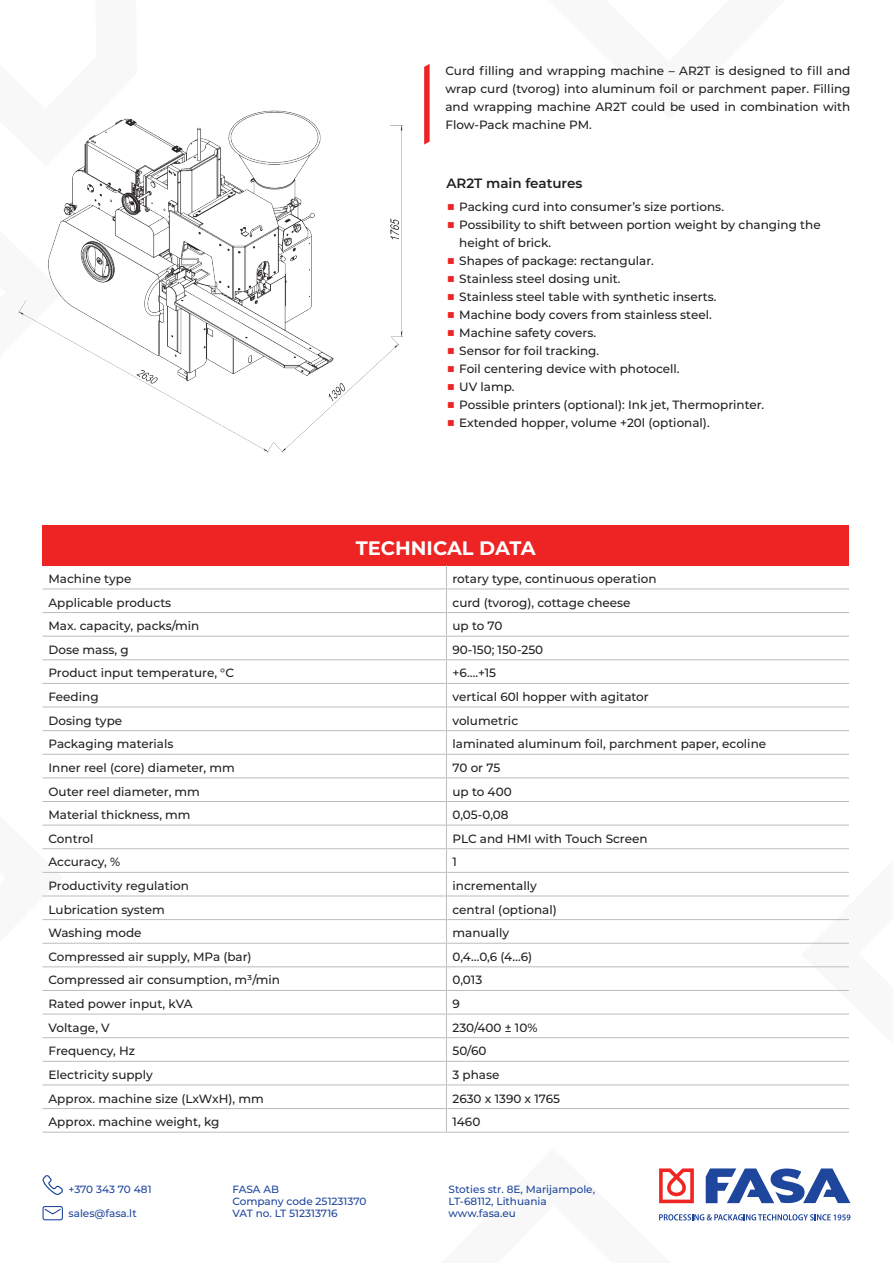
<style>
.page{position:relative;width:893px;height:1263px;background:#fff}
.page>*{position:absolute;margin:0;border:0;box-sizing:border-box;transform-origin:0 0}
.Lentelės_pav{font:700 19.5px "Montserrat";color:#fff}
.Main_features_Pav{font:600 13.5px "Montserrat";color:#231f20}
.Tekstas_lentelės{font:500 12px "Montserrat";color:#231f20}
.Tekstas{font:500 12px/18px "Montserrat";color:#231f20;text-align:justify}
.Kontaktai{font:500 10.5px/12px "Montserrat";color:#1e469d}
.s1{font-weight:400;font-size:15px;color:#ee2323}
</style>
<div class="page">
<svg style="left:801px;top:706px;width:50px;height:515px"></svg>
<svg style="left:42px;top:612px;width:21px;height:521px"></svg>
<svg style="left:659px;top:1168px;width:35px;height:35px"></svg>
<svg style="left:706px;top:1168px;width:144px;height:35px"></svg>
<svg style="left:659px;top:1214px;width:191px;height:6px"></svg>
<svg style="left:42px;top:1206px;width:21px;height:15px"></svg>
<svg style="left:42px;top:1175px;width:21px;height:20px"></svg>
<svg style="left:424px;top:64px;width:6px;height:81px"></svg>
<div style="left:43px;top:525px;width:806px;height:40px;background:#ee2323"></div>
<hr style="left:43px;top:588px;width:403px;height:1px;background:#bcbdc0">
<hr style="left:446px;top:588px;width:403px;height:1px;background:#bcbdc0">
<hr style="left:43px;top:612px;width:403px;height:1px;background:#bcbdc0">
<hr style="left:446px;top:612px;width:403px;height:1px;background:#bcbdc0">
<hr style="left:43px;top:636px;width:403px;height:1px;background:#bcbdc0">
<hr style="left:446px;top:636px;width:403px;height:1px;background:#bcbdc0">
<hr style="left:43px;top:659px;width:403px;height:1px;background:#bcbdc0">
<hr style="left:446px;top:659px;width:403px;height:1px;background:#bcbdc0">
<hr style="left:43px;top:683px;width:403px;height:1px;background:#bcbdc0">
<hr style="left:446px;top:683px;width:403px;height:1px;background:#bcbdc0">
<hr style="left:43px;top:707px;width:403px;height:1px;background:#bcbdc0">
<hr style="left:446px;top:707px;width:403px;height:1px;background:#bcbdc0">
<hr style="left:43px;top:730px;width:403px;height:1px;background:#bcbdc0">
<hr style="left:446px;top:730px;width:403px;height:1px;background:#bcbdc0">
<hr style="left:43px;top:754px;width:403px;height:1px;background:#bcbdc0">
<hr style="left:446px;top:754px;width:403px;height:1px;background:#bcbdc0">
<hr style="left:43px;top:777px;width:403px;height:1px;background:#bcbdc0">
<hr style="left:446px;top:777px;width:403px;height:1px;background:#bcbdc0">
<hr style="left:43px;top:801px;width:403px;height:1px;background:#bcbdc0">
<hr style="left:446px;top:801px;width:403px;height:1px;background:#bcbdc0">
<hr style="left:43px;top:825px;width:403px;height:1px;background:#bcbdc0">
<hr style="left:446px;top:825px;width:403px;height:1px;background:#bcbdc0">
<hr style="left:43px;top:848px;width:403px;height:1px;background:#bcbdc0">
<hr style="left:446px;top:848px;width:403px;height:1px;background:#bcbdc0">
<hr style="left:43px;top:872px;width:403px;height:1px;background:#bcbdc0">
<hr style="left:446px;top:872px;width:403px;height:1px;background:#bcbdc0">
<hr style="left:43px;top:895px;width:403px;height:1px;background:#bcbdc0">
<hr style="left:446px;top:895px;width:403px;height:1px;background:#bcbdc0">
<hr style="left:43px;top:919px;width:403px;height:1px;background:#bcbdc0">
<hr style="left:446px;top:919px;width:403px;height:1px;background:#bcbdc0">
<hr style="left:43px;top:943px;width:403px;height:1px;background:#bcbdc0">
<hr style="left:446px;top:943px;width:403px;height:1px;background:#bcbdc0">
<hr style="left:43px;top:966px;width:403px;height:1px;background:#bcbdc0">
<hr style="left:446px;top:966px;width:403px;height:1px;background:#bcbdc0">
<hr style="left:43px;top:990px;width:403px;height:1px;background:#bcbdc0">
<hr style="left:446px;top:990px;width:403px;height:1px;background:#bcbdc0">
<hr style="left:43px;top:1014px;width:403px;height:1px;background:#bcbdc0">
<hr style="left:446px;top:1014px;width:403px;height:1px;background:#bcbdc0">
<hr style="left:43px;top:1037px;width:403px;height:1px;background:#bcbdc0">
<hr style="left:446px;top:1037px;width:403px;height:1px;background:#bcbdc0">
<hr style="left:43px;top:1061px;width:403px;height:1px;background:#bcbdc0">
<hr style="left:446px;top:1061px;width:403px;height:1px;background:#bcbdc0">
<hr style="left:43px;top:1084px;width:403px;height:1px;background:#bcbdc0">
<hr style="left:446px;top:1084px;width:403px;height:1px;background:#bcbdc0">
<hr style="left:43px;top:1108px;width:403px;height:1px;background:#bcbdc0">
<hr style="left:446px;top:1108px;width:403px;height:1px;background:#bcbdc0">
<svg style="left:446px;top:565px;width:1px;height:567px"></svg>
<hr style="left:43px;top:1132px;width:403px;height:1px;background:#bcbdc0">
<hr style="left:446px;top:1132px;width:403px;height:1px;background:#bcbdc0">
<img style="left:18px;top:111px;width:385px;height:342px">
<p class="Tekstas" style="left:445px;top:62px;width:407px">Curd filling and wrapping machine – AR2T is designed to fill and wrap curd (tvorog) into aluminum foil or parchment paper. Filling and wrapping machine AR2T could be used in combination with Flow-Pack machine PM.</p>
<p class="Main_features_Pav" style="left:446px;top:174px;width:137px">AR2T main features</p>
<p class="Tekstas" style="left:446px;top:197px;width:279px"><span class="s1">■</span> Packing curd into consumer’s size portions.</p>
<p class="Tekstas" style="left:459px;top:215px;width:363px;text-indent:-13px"><span class="s1">■</span> Possibility to shift between portion weight by changing the height of brick.</p>
<p class="Tekstas" style="left:446px;top:251px;width:209px"><span class="s1">■</span> Shapes of package: rectangular.</p>
<p class="Tekstas" style="left:446px;top:269px;width:176px"><span class="s1">■</span> Stainless steel dosing unit.</p>
<p class="Tekstas" style="left:446px;top:287px;width:271px"><span class="s1">■</span> Stainless steel table with synthetic inserts.</p>
<p class="Tekstas" style="left:446px;top:305px;width:267px"><span class="s1">■</span> Machine body covers from stainless steel.</p>
<p class="Tekstas" style="left:446px;top:323px;width:151px"><span class="s1">■</span> Machine safety covers.</p>
<p class="Tekstas" style="left:446px;top:341px;width:154px"><span class="s1">■</span> Sensor for foil tracking.</p>
<p class="Tekstas" style="left:446px;top:359px;width:235px"><span class="s1">■</span> Foil centering device with photocell.</p>
<p class="Tekstas" style="left:446px;top:377px;width:69px"><span class="s1">■</span> UV lamp.</p>
<p class="Tekstas" style="left:446px;top:395px;width:319px"><span class="s1">■</span> Possible printers (optional): Ink jet, Thermoprinter.</p>
<p class="Tekstas" style="left:446px;top:413px;width:265px"><span class="s1">■</span> Extended hopper, volume +20l (optional).</p>
<p class="Lentelės_pav" style="left:356px;top:534px;width:182px">TECHNICAL DATA</p>
<p class="Tekstas_lentelės" style="left:49px;top:570px;width:84px">Machine type</p>
<p class="Tekstas_lentelės" style="left:452px;top:570px;width:206px">rotary type, continuous operation</p>
<p class="Tekstas_lentelės" style="left:49px;top:594px;width:124px">Applicable products</p>
<p class="Tekstas_lentelės" style="left:452px;top:594px;width:180px">curd (tvorog), cottage cheese</p>
<p class="Tekstas_lentelės" style="left:49px;top:617px;width:152px">Max. capacity, packs/min</p>
<p class="Tekstas_lentelės" style="left:452px;top:617px;width:52px">up to 70</p>
<p class="Tekstas_lentelės" style="left:49px;top:641px;width:82px">Dose mass, g</p>
<p class="Tekstas_lentelės" style="left:452px;top:641px;width:92px">90-150; 150-250</p>
<p class="Tekstas_lentelės" style="left:49px;top:665px;width:187px">Product input temperature, °C</p>
<p class="Tekstas_lentelės" style="left:452px;top:665px;width:45px">+6….+15</p>
<p class="Tekstas_lentelės" style="left:49px;top:688px;width:52px">Feeding</p>
<p class="Tekstas_lentelės" style="left:452px;top:688px;width:198px">vertical 60l hopper with agitator</p>
<p class="Tekstas_lentelės" style="left:49px;top:712px;width:75px">Dosing type</p>
<p class="Tekstas_lentelės" style="left:452px;top:712px;width:67px">volumetric</p>
<p class="Tekstas_lentelės" style="left:49px;top:736px;width:126px">Packaging materials</p>
<p class="Tekstas_lentelės" style="left:452px;top:736px;width:315px">laminated aluminum foil, parchment paper, ecoline</p>
<p class="Tekstas_lentelės" style="left:49px;top:759px;width:188px">Inner reel (core) diameter, mm</p>
<p class="Tekstas_lentelės" style="left:452px;top:759px;width:49px">70 or 75</p>
<p class="Tekstas_lentelės" style="left:49px;top:783px;width:153px">Outer reel diameter, mm</p>
<p class="Tekstas_lentelės" style="left:452px;top:783px;width:61px">up to 400</p>
<p class="Tekstas_lentelės" style="left:49px;top:806px;width:144px">Material thickness, mm</p>
<p class="Tekstas_lentelės" style="left:452px;top:806px;width:58px">0,05-0,08</p>
<p class="Tekstas_lentelės" style="left:49px;top:830px;width:46px">Control</p>
<p class="Tekstas_lentelės" style="left:452px;top:830px;width:197px">PLC and HMI with Touch Screen</p>
<p class="Tekstas_lentelės" style="left:49px;top:854px;width:73px">Accuracy, %</p>
<p class="Tekstas_lentelės" style="left:452px;top:854px;width:6px">1</p>
<p class="Tekstas_lentelės" style="left:49px;top:877px;width:142px">Productivity regulation</p>
<p class="Tekstas_lentelės" style="left:452px;top:877px;width:86px">incrementally</p>
<p class="Tekstas_lentelės" style="left:49px;top:901px;width:118px">Lubrication system</p>
<p class="Tekstas_lentelės" style="left:452px;top:901px;width:106px">central (optional)</p>
<p class="Tekstas_lentelės" style="left:49px;top:924px;width:95px">Washing mode</p>
<p class="Tekstas_lentelės" style="left:452px;top:924px;width:58px">manually</p>
<p class="Tekstas_lentelės" style="left:49px;top:948px;width:205px">Compressed air supply, MPa (bar)</p>
<p class="Tekstas_lentelės" style="left:452px;top:948px;width:81px">0,4…0,6 (4…6)</p>
<p class="Tekstas_lentelės" style="left:49px;top:972px;width:233px">Compressed air consumption, m³/min</p>
<p class="Tekstas_lentelės" style="left:452px;top:972px;width:31px">0,013</p>
<p class="Tekstas_lentelės" style="left:49px;top:995px;width:146px">Rated power input, kVA</p>
<p class="Tekstas_lentelės" style="left:452px;top:995px;width:9px">9</p>
<p class="Tekstas_lentelės" style="left:49px;top:1019px;width:63px">Voltage, V</p>
<p class="Tekstas_lentelės" style="left:452px;top:1019px;width:86px">230/400 ± 10%</p>
<p class="Tekstas_lentelės" style="left:49px;top:1043px;width:88px">Frequency, Hz</p>
<p class="Tekstas_lentelės" style="left:452px;top:1043px;width:36px">50/60</p>
<p class="Tekstas_lentelės" style="left:49px;top:1066px;width:106px">Electricity supply</p>
<p class="Tekstas_lentelės" style="left:452px;top:1066px;width:48px">3 phase</p>
<p class="Tekstas_lentelės" style="left:49px;top:1090px;width:217px">Approx. machine size (LxWxH), mm</p>
<p class="Tekstas_lentelės" style="left:452px;top:1090px;width:109px">2630 x 1390 x 1765</p>
<p class="Tekstas_lentelės" style="left:49px;top:1113px;width:173px">Approx. machine weight, kg</p>
<p class="Tekstas_lentelės" style="left:452px;top:1113px;width:29px">1460</p>
<p class="Kontaktai" style="left:68px;top:1183px;width:85px">+370 343 70 481</p>
<p class="Kontaktai" style="left:68px;top:1207px;width:70px">sales@fasa.lt</p>
<p class="Kontaktai" style="left:232px;top:1183px;width:48px">FASA AB</p>
<p class="Kontaktai" style="left:232px;top:1195px;width:136px">Company code 251231370<br>VAT no. LT 512313716</p>
<p class="Kontaktai" style="left:449px;top:1183px;width:148px">Stoties str. 8E, Marijampole,</p>
<p class="Kontaktai" style="left:449px;top:1195px;width:100px">LT-68112, Lithuania</p>
<p class="Kontaktai" style="left:449px;top:1207px;width:69px">www.fasa.eu</p>
</div>
